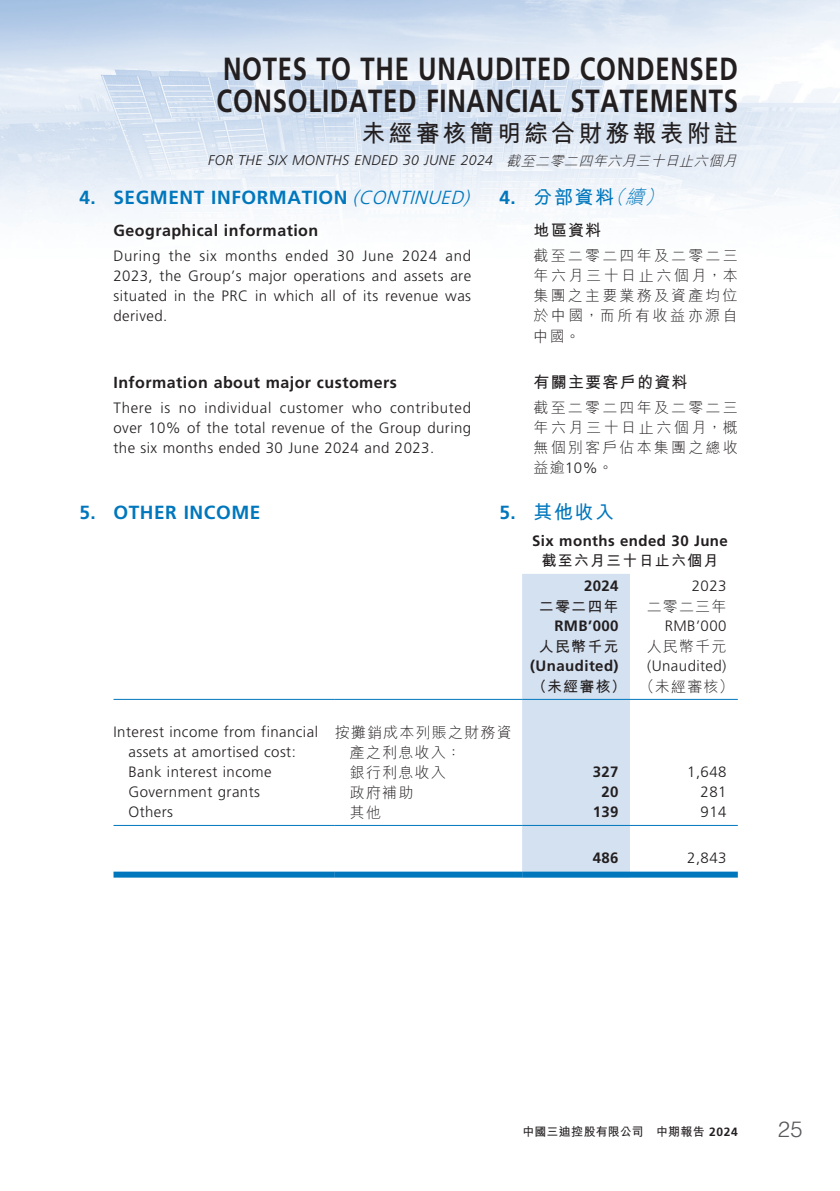
<style>
.page{position:relative;width:840px;height:1191px;background:#fff}
.page>*{position:absolute;margin:0;border:0;box-sizing:border-box;transform-origin:0 0}
.t1{font:700 32px/32px "Frutiger LT Std";letter-spacing:.03em;color:#231f20;scale:.8 1}
.t2{font:700 24px "M Hei HK";letter-spacing:.13em;color:#231f20}
.t3{font:300 22px "Helvetica LT Std";color:#57585a}
.t4{font:700 19px "Frutiger LT Std";letter-spacing:.03em;color:#0077bd}
.t5{font:700 19px "M Hei HK";letter-spacing:.08em;color:#0077bd}
.t6{font:700 16px "Frutiger LT Std";letter-spacing:.03em;color:#231f20}
.t7{font:700 16px "M Hei HK";letter-spacing:.08em;color:#231f20}
.t8{font:300 15px/20px "Frutiger LT Std";letter-spacing:.03em;color:#231f20;text-align:justify}
.t9{font:300 15px/20px "M Hei HK";letter-spacing:.145em;color:#231f20;text-align:justify}
.t10{font:700 15px "Frutiger LT Std";letter-spacing:.03em;color:#231f20}
.t11{font:700 15px "M Hei HK";letter-spacing:.08em;color:#231f20}
.t12{font:300 15px/20px "M Hei HK";letter-spacing:.08em;color:#231f20}
.t13{font:italic 300 14px "Frutiger LT Std";letter-spacing:.03em;color:#231f20}
.t14{font:700 12px "M Hei HK";letter-spacing:.01em;color:#231f20}
.s1{font-family:"M Hei HK"}
.s2{font-family:"Frutiger LT Std"}
.s3{font-weight:300;font-style:italic}
.s4{font-weight:300}
</style>
<div class="page">
<img style="left:0;top:0;width:839px;height:878px">
<div style="left:522px;top:574px;width:107px;height:297px;background:#d4e1f1"></div>
<hr style="left:113px;top:699px;width:221px;height:1px;background:#0077bd">
<hr style="left:334px;top:699px;width:188px;height:1px;background:#0077bd">
<hr style="left:522px;top:699px;width:107px;height:1px;background:#0077bd">
<hr style="left:629px;top:699px;width:108px;height:1px;background:#0077bd">
<hr style="left:113px;top:825px;width:221px;height:1px;background:#0077bd">
<hr style="left:334px;top:825px;width:188px;height:1px;background:#0077bd">
<hr style="left:522px;top:825px;width:107px;height:1px;background:#0077bd">
<hr style="left:629px;top:825px;width:108px;height:1px;background:#0077bd">
<div style="left:113px;top:871px;width:221px;height:6px;background:#0077bd"></div>
<div style="left:334px;top:871px;width:188px;height:6px;background:#0077bd"></div>
<div style="left:522px;top:871px;width:107px;height:6px;background:#0077bd"></div>
<div style="left:629px;top:871px;width:108px;height:6px;background:#0077bd"></div>
<h1 class="t1" style="left:216px;top:53px;width:653px">NOTES TO THE UNAUDITED CONDENSED<br>CONSOLIDATED FINANCIAL STATEMENTS</h1>
<h2 class="t2" style="left:361px;top:115px;width:377px">未經審核簡明綜合財務報表附註</h2>
<p class="t13" style="left:208px;top:152px;width:533px">FOR THE SIX MONTHS ENDED 30 JUNE 2024 <span class="s1">截至二零二四年六月三十日止六個月</span></p>
<p class="t5" style="left:499px;top:183px;width:171px"><span class="s2">4.</span> 分部資料<span class="s3">（續）</span></p>
<p class="t7" style="left:533px;top:218px;width:69px">地區資料</p>
<p class="t9" style="left:533px;top:246px;width:206px">截至二零二四年及二零二三年六月三十日止六個月，本集團之主要業務及資產均位於中國，而所有收益亦源自中國。</p>
<p class="t7" style="left:533px;top:370px;width:155px">有關主要客戶的資料</p>
<p class="t9" style="left:533px;top:397px;width:206px">截至二零二四年及二零二三年六月三十日止六個月，概無個別客戶佔本集團之總收益逾<span class="s2">10%</span>。</p>
<p class="t5" style="left:499px;top:498px;width:116px"><span class="s2">5.</span> 其他收入</p>
<p class="t4" style="left:79px;top:186px;width:396px">4. SEGMENT INFORMATION <span class="s3">(CONTINUED)</span></p>
<p class="t6" style="left:113px;top:221px;width:206px">Geographical information</p>
<p class="t8" style="left:113px;top:246px;width:359px">During the six months ended 30 June 2024 and 2023, the Group’s major operations and assets are situated in the PRC in which all of its revenue was derived.</p>
<p class="t6" style="left:113px;top:372px;width:285px">Information about major customers</p>
<p class="t8" style="left:113px;top:398px;width:359px">There is no individual customer who contributed over 10% of the total revenue of the Group during the six months ended 30 June 2024 and 2023.</p>
<p class="t4" style="left:79px;top:501px;width:182px">5. OTHER INCOME</p>
<p class="t10" style="left:532px;top:531px;width:197px">Six months ended 30 June</p>
<p class="t11" style="left:541px;top:550px;width:178px">截至六月三十日止六個月</p>
<p class="t10" style="left:583px;top:577px;width:36px">2024</p>
<p class="t8" style="left:691px;top:576px;width:36px">2023</p>
<p class="t11" style="left:538px;top:595px;width:81px">二零二四年</p>
<p class="t9" style="left:646px;top:596px;width:81px">二零二三年</p>
<p class="t10" style="left:554px;top:617px;width:66px">RMB’000</p>
<p class="t8" style="left:664px;top:616px;width:63px">RMB’000</p>
<p class="t11" style="left:538px;top:635px;width:81px">人民幣千元</p>
<p class="t9" style="left:646px;top:636px;width:81px">人民幣千元</p>
<p class="t10" style="left:530px;top:657px;width:90px">(Unaudited)</p>
<p class="t8" style="left:646px;top:656px;width:81px">(Unaudited)</p>
<p class="t11" style="left:531px;top:675px;width:204px">（未經審核） <span class="s4">（未經審核）</span></p>
<p class="t8" style="left:113px;top:722px;width:206px;text-align:center">Interest income from financial assets at amortised cost:</p>
<p class="t12" style="left:349px;top:722px;width:163px;text-indent:-15px">按攤銷成本列賬之財務資產之利息收入：</p>
<p class="t8" style="left:128px;top:762px;width:144px">Bank interest income</p>
<p class="t9" style="left:349px;top:762px;width:97px">銀行利息收入</p>
<p class="t10" style="left:592px;top:763px;width:27px">327</p>
<p class="t8" style="left:686px;top:762px;width:41px">1,648</p>
<p class="t8" style="left:128px;top:782px;width:133px">Government grants</p>
<p class="t9" style="left:349px;top:782px;width:65px">政府補助</p>
<p class="t10" style="left:601px;top:783px;width:19px">20</p>
<p class="t8" style="left:700px;top:782px;width:27px">281</p>
<p class="t8" style="left:128px;top:802px;width:46px">Others</p>
<p class="t9" style="left:349px;top:802px;width:33px">其他</p>
<p class="t10" style="left:592px;top:803px;width:27px">139</p>
<p class="t8" style="left:700px;top:802px;width:27px">914</p>
<p class="t10" style="left:592px;top:849px;width:27px">486</p>
<p class="t8" style="left:686px;top:848px;width:41px">2,843</p>
<p class="t14" style="left:522px;top:1123px;width:217px">中國三迪控股有限公司 中期報告 <span class="s2">2024</span></p>
<h3 class="t3" style="left:777px;top:1115px;width:26px">25</h3>
</div>
